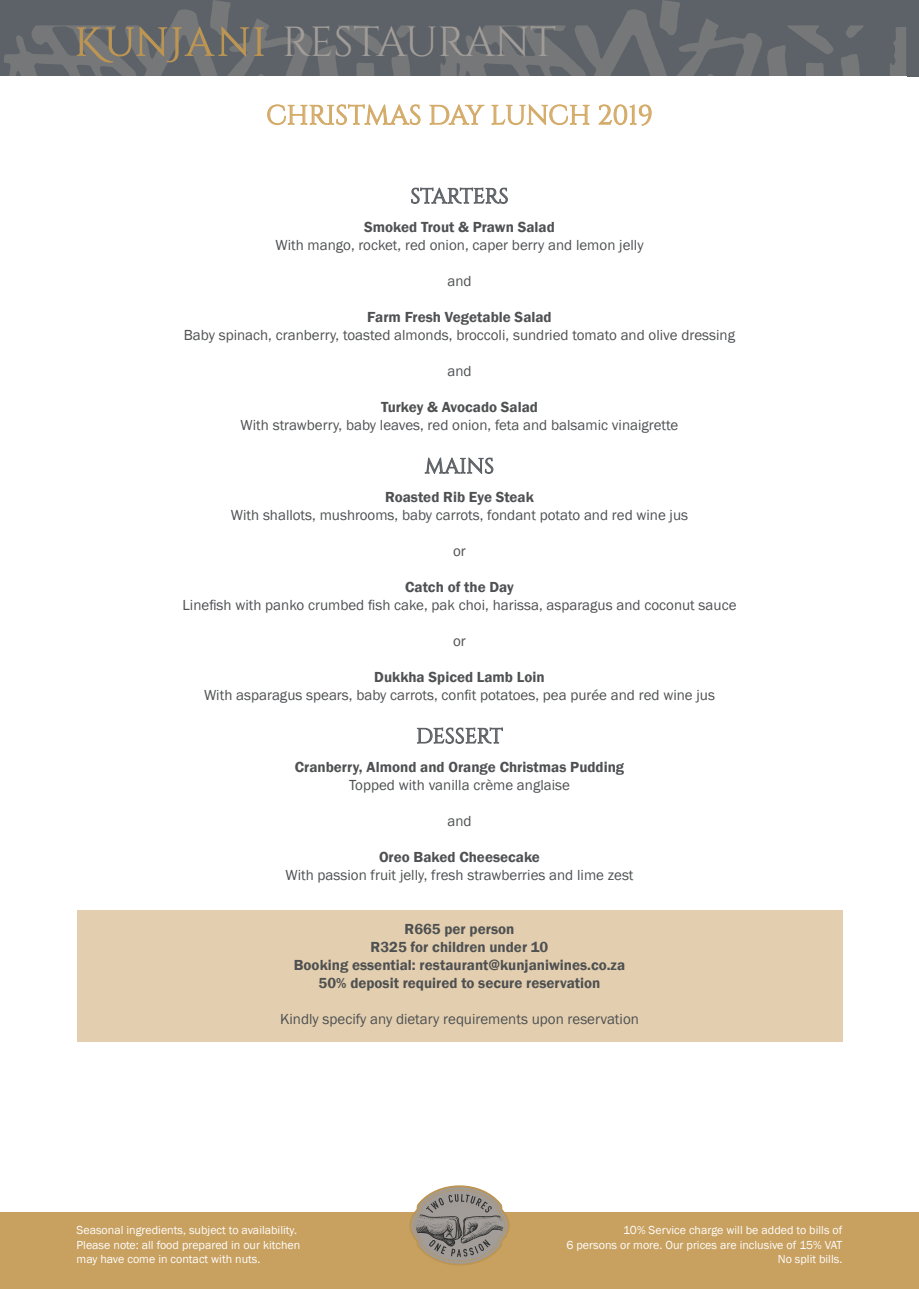
<style>
.page{position:relative;width:919px;height:1289px;background:#fff}
.page>*{position:absolute;margin:0;border:0;box-sizing:border-box;transform-origin:0 0}
.t1{font:42px "Cinzel";letter-spacing:-.015em;color:#a19c98}
.Heading_2{font:27px "Cinzel";color:#d4aa67}
.Heading_3{font:21px "Cinzel";color:#5e6267}
.t2{font:15px "Franklin Gothic";color:#4e5052}
.t3{font:600 15px "Franklin Gothic";color:#4e5052}
.t4{font:12px/14.4px "Franklin Gothic";color:#fff}
</style>
<div class="page">
<svg style="left:0;top:0;width:906px;height:76px;background:#63686b"></svg>
<svg style="left:77px;top:27px;width:187px;height:36px;background:#7a7569"></svg>
<div style="left:0;top:1212px;width:918px;height:76px;background:#c8a05f"></div>
<svg style="left:410px;top:1185px;width:99px;height:80px"></svg>
<div style="left:77px;top:910px;width:765px;height:131px;background:#e3cfaf"></div>
<svg style="left:267px;top:104px;width:154px;height:22px"></svg>
<svg style="left:429px;top:104px;width:55px;height:21px"></svg>
<svg style="left:491px;top:104px;width:98px;height:21px"></svg>
<svg style="left:598px;top:104px;width:54px;height:22px"></svg>
<svg style="left:411px;top:187px;width:97px;height:17px"></svg>
<svg style="left:424px;top:457px;width:69px;height:17px"></svg>
<svg style="left:417px;top:727px;width:86px;height:17px"></svg>
<p class="t1" style="left:282px;top:18px;width:275px">RESTAURANT</p>
<p class="Heading_2" style="left:266px;top:99px;width:388px">CHRISTMAS DAY LUNCH 2019</p>
<p class="Heading_3" style="left:410px;top:184px;width:100px">STARTERS</p>
<p class="t3" style="left:364px;top:217px;width:192px">Smoked Trout &amp; Prawn Salad</p>
<p class="t2" style="left:275px;top:235px;width:369px">With mango, rocket, red onion, caper berry and lemon jelly</p>
<p class="t2" style="left:447px;top:271px;width:26px">and</p>
<p class="t3" style="left:367px;top:307px;width:186px">Farm Fresh Vegetable Salad</p>
<p class="t2" style="left:184px;top:325px;width:552px">Baby spinach, cranberry, toasted almonds, broccoli, sundried tomato and olive dressing</p>
<p class="t2" style="left:447px;top:361px;width:26px">and</p>
<p class="t3" style="left:381px;top:397px;width:158px">Turkey &amp; Avocado Salad</p>
<p class="t2" style="left:240px;top:415px;width:439px">With strawberry, baby leaves, red onion, feta and balsamic vinaigrette</p>
<p class="Heading_3" style="left:425px;top:454px;width:71px">MAINS</p>
<p class="t3" style="left:385px;top:487px;width:150px">Roasted Rib Eye Steak</p>
<p class="t2" style="left:231px;top:505px;width:459px">With shallots, mushrooms, baby carrots, fondant potato and red wine jus</p>
<p class="t2" style="left:453px;top:541px;width:14px">or</p>
<p class="t3" style="left:405px;top:577px;width:110px">Catch of the Day</p>
<p class="t2" style="left:182px;top:595px;width:555px">Linefish with panko crumbed fish cake, pak choi, harissa, asparagus and coconut sauce</p>
<p class="t2" style="left:453px;top:631px;width:14px">or</p>
<p class="t3" style="left:374px;top:667px;width:172px">Dukkha Spiced Lamb Loin</p>
<p class="t2" style="left:204px;top:685px;width:512px">With asparagus spears, baby carrots, confit potatoes, pea purée and red wine jus</p>
<p class="Heading_3" style="left:416px;top:723px;width:88px">DESSERT</p>
<p class="t3" style="left:295px;top:757px;width:331px">Cranberry, Almond and Orange Christmas Pudding</p>
<p class="t2" style="left:349px;top:775px;width:222px">Topped with vanilla crème anglaise</p>
<p class="t2" style="left:447px;top:811px;width:26px">and</p>
<p class="t3" style="left:379px;top:847px;width:162px">Oreo Baked Cheesecake</p>
<p class="t2" style="left:285px;top:865px;width:349px">With passion fruit jelly, fresh strawberries and lime zest</p>
<p class="t3" style="left:404px;top:919px;width:111px">R665 per person</p>
<p class="t3" style="left:370px;top:937px;width:179px">R325 for children under 10</p>
<p class="t3" style="left:294px;top:955px;width:333px">Booking essential: restaurant@kunjaniwines.co.za</p>
<p class="t3" style="left:318px;top:973px;width:283px">50% deposit required to secure reservation</p>
<p class="t2" style="left:280px;top:1009px;width:360px">Kindly specify any dietary requirements upon reservation</p>
<p class="t4" style="left:77px;top:1223px;width:222px">Seasonal ingredients, subject to availability.</p>
<p class="t4" style="left:77px;top:1237px;width:225px">Please note: all food prepared in our kitchen may have come in contact with nuts.</p>
<p class="t4" style="left:566px;top:1223px;width:277px;text-align:right">10% Service charge will be added to bills of<br>6 persons or more. Our prices are inclusive of 15% VAT</p>
<p class="t4" style="left:777px;top:1251px;width:66px">No split bills.</p>
</div>
